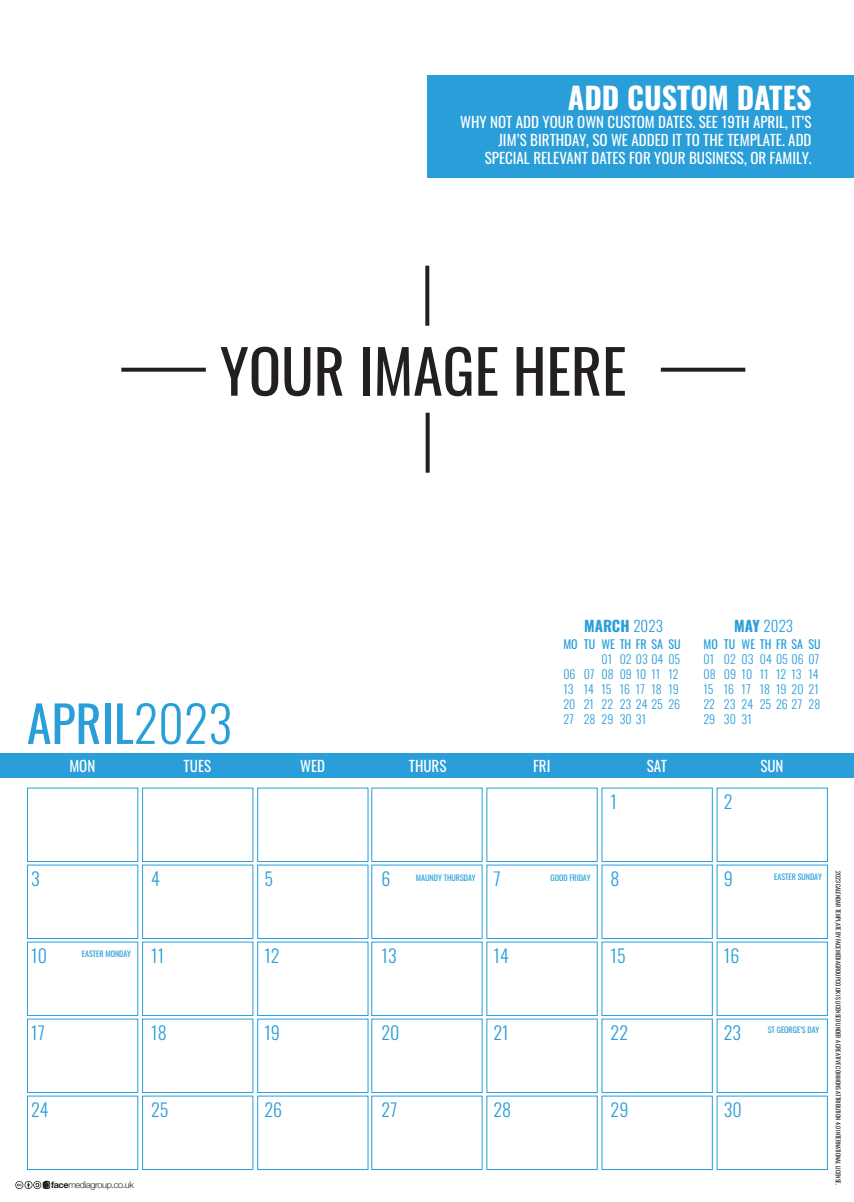
<style>
.page{position:relative;width:854px;height:1202px;background:#fff}
.page>*{position:absolute;margin:0;border:0;box-sizing:border-box;transform-origin:0 0}
.t1{font:60px "Oswald";color:#231f20}
.t2{font:50px "Oswald";color:#299ed9}
.t3{font:700 30px "Oswald";color:#fff}
.t4{font:300 18px "Oswald";color:#299ed9}
.t5{font:15px/18px "Oswald";color:#fff;text-align:right}
.t6{font:700 15px "Oswald";color:#299ed9}
.t7{font:300 15px "Oswald";color:#299ed9}
.t8{font:300 12px/15px "Oswald";color:#299ed9}
.t9{font:12px "Oswald";color:#299ed9}
.t10{font:300 9.1px "Helvetica Neue";letter-spacing:-.04em;color:#231f20}
.t11{font:8px "Oswald";color:#299ed9}
.t12{font:6px "Oswald";color:#231f20}
.s1{font-weight:300}
.s2{font-weight:700}
</style>
<div class="page">
<div style="left:27px;top:787px;width:111px;height:75px;border:1px solid #299ed9"></div>
<div style="left:142px;top:787px;width:111px;height:75px;border:1px solid #299ed9"></div>
<div style="left:257px;top:787px;width:111px;height:75px;border:1px solid #299ed9"></div>
<div style="left:371px;top:787px;width:111px;height:75px;border:1px solid #299ed9"></div>
<div style="left:486px;top:787px;width:111px;height:75px;border:1px solid #299ed9"></div>
<div style="left:601px;top:787px;width:111px;height:75px;border:1px solid #299ed9"></div>
<div style="left:716px;top:787px;width:111px;height:75px;border:1px solid #299ed9"></div>
<div style="left:27px;top:864px;width:111px;height:75px;border:1px solid #299ed9"></div>
<div style="left:142px;top:864px;width:111px;height:75px;border:1px solid #299ed9"></div>
<div style="left:257px;top:864px;width:111px;height:75px;border:1px solid #299ed9"></div>
<div style="left:371px;top:864px;width:111px;height:75px;border:1px solid #299ed9"></div>
<div style="left:486px;top:864px;width:111px;height:75px;border:1px solid #299ed9"></div>
<div style="left:601px;top:864px;width:111px;height:75px;border:1px solid #299ed9"></div>
<div style="left:716px;top:864px;width:111px;height:75px;border:1px solid #299ed9"></div>
<div style="left:27px;top:941px;width:111px;height:75px;border:1px solid #299ed9"></div>
<div style="left:142px;top:941px;width:111px;height:75px;border:1px solid #299ed9"></div>
<div style="left:257px;top:941px;width:111px;height:75px;border:1px solid #299ed9"></div>
<div style="left:371px;top:941px;width:111px;height:75px;border:1px solid #299ed9"></div>
<div style="left:486px;top:941px;width:111px;height:75px;border:1px solid #299ed9"></div>
<div style="left:601px;top:941px;width:111px;height:75px;border:1px solid #299ed9"></div>
<div style="left:716px;top:941px;width:111px;height:75px;border:1px solid #299ed9"></div>
<div style="left:27px;top:1018px;width:111px;height:75px;border:1px solid #299ed9"></div>
<div style="left:142px;top:1018px;width:111px;height:75px;border:1px solid #299ed9"></div>
<div style="left:257px;top:1018px;width:111px;height:75px;border:1px solid #299ed9"></div>
<div style="left:371px;top:1018px;width:111px;height:75px;border:1px solid #299ed9"></div>
<div style="left:486px;top:1018px;width:111px;height:75px;border:1px solid #299ed9"></div>
<div style="left:601px;top:1018px;width:111px;height:75px;border:1px solid #299ed9"></div>
<div style="left:716px;top:1018px;width:111px;height:75px;border:1px solid #299ed9"></div>
<div style="left:27px;top:1095px;width:111px;height:75px;border:1px solid #299ed9"></div>
<div style="left:142px;top:1095px;width:111px;height:75px;border:1px solid #299ed9"></div>
<div style="left:257px;top:1095px;width:111px;height:75px;border:1px solid #299ed9"></div>
<div style="left:371px;top:1095px;width:111px;height:75px;border:1px solid #299ed9"></div>
<div style="left:486px;top:1095px;width:111px;height:75px;border:1px solid #299ed9"></div>
<div style="left:601px;top:1095px;width:111px;height:75px;border:1px solid #299ed9"></div>
<div style="left:716px;top:1095px;width:111px;height:75px;border:1px solid #299ed9"></div>
<div style="left:0;top:753px;width:853px;height:25px;background:#299ed9"></div>
<div style="left:427px;top:75px;width:426px;height:102px;background:#299ed9"></div>
<svg style="left:15px;top:1181px;width:35px;height:8px"></svg>
<svg style="left:660px;top:368px;width:85px;height:4px"></svg>
<svg style="left:121px;top:368px;width:85px;height:4px"></svg>
<svg style="left:425px;top:266px;width:4px;height:60px"></svg>
<svg style="left:425px;top:413px;width:4px;height:60px"></svg>
<h3 class="t3" style="left:567px;top:71px;width:245px">ADD CUSTOM DATES</h3>
<p class="t5" style="left:460px;top:111px;width:353px">WHY NOT ADD YOUR OWN CUSTOM DATES. SEE 19TH APRIL, IT’S<br>JIM’S BIRTHDAY, SO WE ADDED IT TO THE TEMPLATE. ADD<br>SPECIAL RELEVANT DATES FOR YOUR BUSINESS, OR FAMILY.</p>
<h1 class="t1" style="left:220px;top:318px;width:408px">YOUR IMAGE HERE</h1>
<h2 class="t2" style="left:27px;top:679px;width:207px">APRIL<span class="s1">2023</span></h2>
<p class="t6" style="left:584px;top:613px;width:80px">MARCH <span class="s1">2023</span></p>
<p class="t9" style="left:563px;top:634px;width:119px">MO TU WE TH FR SA SU</p>
<p class="t8" style="left:563px;top:651px;width:118px;text-indent:38px">01 02 03 04 05<br>06 07 08 09 10 11 12<br>13 14 15 16 17 18 19<br>20 21 22 23 24 25 26<br>27 28 29 30 31</p>
<p class="t7" style="left:733px;top:613px;width:60px"><span class="s2">MAY</span> 2023</p>
<p class="t9" style="left:703px;top:634px;width:119px">MO TU WE TH FR SA SU</p>
<p class="t8" style="left:703px;top:651px;width:118px">01 02 03 04 05 06 07<br>08 09 10 11 12 13 14<br>15 16 17 18 19 20 21<br>22 23 24 25 26 27 28<br>29 30 31</p>
<p class="t5" style="left:69px;top:756px;width:27px">MON</p>
<p class="t5" style="left:183px;top:756px;width:29px">TUES</p>
<p class="t5" style="left:300px;top:756px;width:26px">WED</p>
<p class="t5" style="left:408px;top:756px;width:39px">THURS</p>
<p class="t5" style="left:533px;top:756px;width:19px">FRI</p>
<p class="t5" style="left:646px;top:756px;width:22px">SAT</p>
<p class="t5" style="left:760px;top:756px;width:25px">SUN</p>
<p class="t4" style="left:610px;top:786px;width:8px">1</p>
<p class="t4" style="left:723px;top:786px;width:10px">2</p>
<p class="t4" style="left:31px;top:863px;width:10px">3</p>
<p class="t4" style="left:151px;top:863px;width:10px">4</p>
<p class="t4" style="left:264px;top:863px;width:10px">5</p>
<p class="t4" style="left:381px;top:863px;width:10px">6</p>
<p class="t4" style="left:493px;top:863px;width:9px">7</p>
<p class="t4" style="left:610px;top:863px;width:10px">8</p>
<p class="t4" style="left:723px;top:863px;width:11px">9</p>
<p class="t11" style="left:416px;top:870px;width:61px">MAUNDY THURSDAY</p>
<p class="t11" style="left:550px;top:870px;width:42px">GOOD FRIDAY</p>
<p class="t4" style="left:31px;top:940px;width:17px">10</p>
<p class="t4" style="left:151px;top:940px;width:15px">11</p>
<p class="t4" style="left:264px;top:940px;width:17px">12</p>
<p class="t4" style="left:381px;top:940px;width:17px">13</p>
<p class="t4" style="left:493px;top:940px;width:17px">14</p>
<p class="t4" style="left:610px;top:940px;width:17px">15</p>
<p class="t4" style="left:723px;top:940px;width:17px">16</p>
<p class="t11" style="left:82px;top:947px;width:51px">EASTER MONDAY</p>
<p class="t4" style="left:31px;top:1017px;width:15px">17</p>
<p class="t4" style="left:151px;top:1017px;width:17px">18</p>
<p class="t4" style="left:264px;top:1017px;width:17px">19</p>
<p class="t4" style="left:381px;top:1017px;width:20px">20</p>
<p class="t4" style="left:493px;top:1017px;width:17px">21</p>
<p class="t4" style="left:610px;top:1017px;width:19px">22</p>
<p class="t4" style="left:723px;top:1017px;width:19px">23</p>
<p class="t4" style="left:31px;top:1094px;width:19px">24</p>
<p class="t4" style="left:151px;top:1094px;width:19px">25</p>
<p class="t4" style="left:264px;top:1094px;width:19px">26</p>
<p class="t4" style="left:381px;top:1094px;width:17px">27</p>
<p class="t4" style="left:493px;top:1094px;width:19px">28</p>
<p class="t4" style="left:610px;top:1094px;width:19px">29</p>
<p class="t4" style="left:723px;top:1094px;width:19px">30</p>
<p class="t10" style="left:51px;top:1177px;width:84px"><span class="s2">face</span>mediagroup.co.uk</p>
<p class="t11" style="left:773px;top:869px;width:49px">EASTER SUNDAY</p>
<p class="t11" style="left:767px;top:1023px;width:53px">ST GEORGE’S DAY</p>
<p class="t12" style="left:843px;top:871px;width:316px;rotate:90deg">2023 CALENDAR TEMPLATE BY FACEMEDIAGROUP.CO.UK IS LICENSED UNDER A CREATIVE COMMONS ATTRIBUTION 4.0 INTERNATIONAL LICENSE.</p>
</div>
